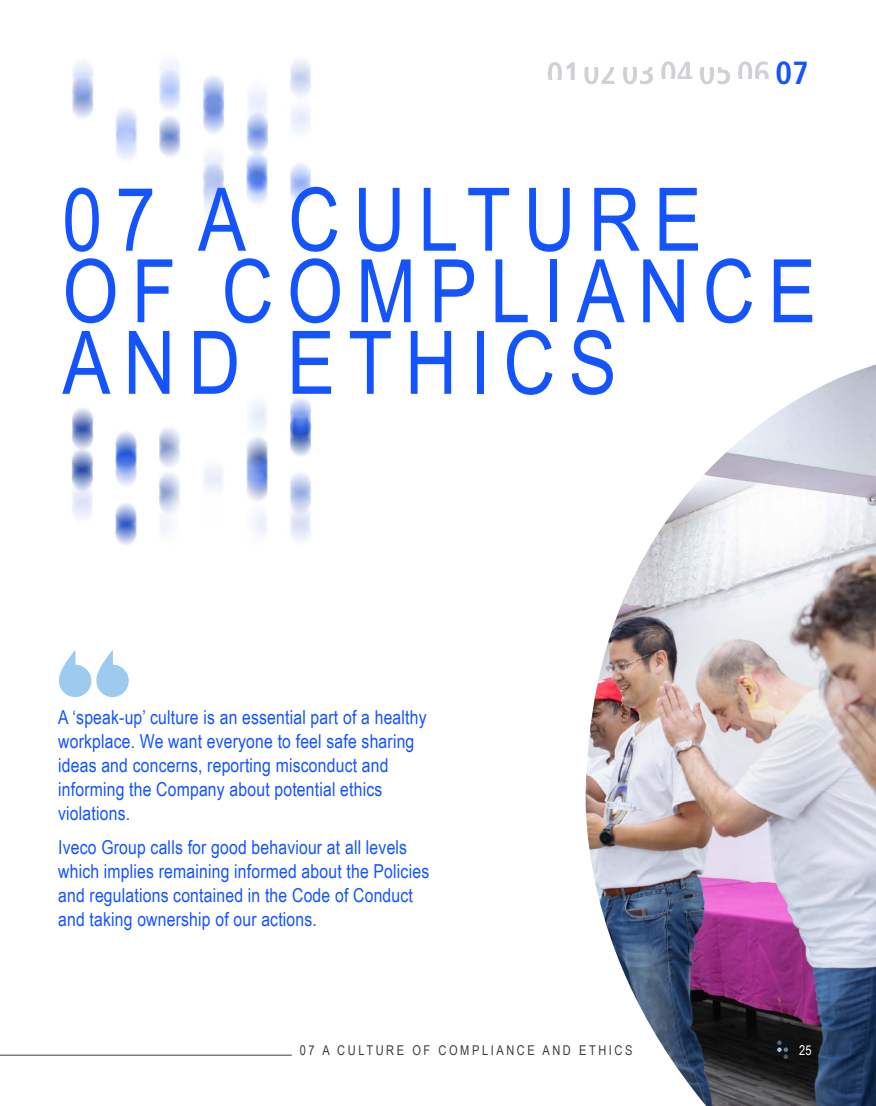
<style>
.page{position:relative;width:876px;height:1106px;background:#fff}
.page>*{position:absolute;margin:0;border:0;box-sizing:border-box;transform-origin:0 0}
.t1{font:87.75px/71.6px "Arial Narrow";letter-spacing:.15em;color:#1454ff}
.t2{font:700 condensed 31.95px "Frutiger LT Std";color:#1454ff}
.t3{font:19.2px/24px "Arial Narrow";letter-spacing:.01em;color:#1454ff}
.t4{font:13.5px "Arial Narrow";letter-spacing:.19em;color:#3b3c43}
.t5{font:13.5px "Arial Narrow";color:#fff}
</style>
<div class="page">
<img style="left:585px;top:364px;width:291px;height:742px">
<img style="left:72px;top:60px;width:239px;height:154px">
<img style="left:71px;top:397px;width:241px;height:148px">
<hr style="left:0;top:1054px;width:292px;height:1px;background:#3b3c43">
<svg style="left:700px;top:67px;width:30px;height:17px"></svg>
<svg style="left:623px;top:67px;width:30px;height:17px"></svg>
<svg style="left:661px;top:61px;width:31px;height:17px"></svg>
<svg style="left:584px;top:67px;width:30px;height:17px"></svg>
<svg style="left:548px;top:62px;width:27px;height:17px"></svg>
<svg style="left:738px;top:61px;width:31px;height:17px"></svg>
<div style="left:96px;top:664px;width:33px;height:33px;background:#9dcbef;border-radius:50%"></div>
<svg style="left:97px;top:650px;width:16px;height:25px"></svg>
<div style="left:59px;top:664px;width:32px;height:33px;background:#9dcbef;border-radius:50%"></div>
<svg style="left:59px;top:650px;width:16px;height:28px"></svg>
<svg style="left:777px;top:1040px;width:11px;height:19px"></svg>
<h2 class="t2" style="left:776px;top:54px;width:35px">07</h2>
<h1 class="t1" style="left:62px;top:181px;width:755px">07 A CULTURE<br>OF COMPLIANCE<br>AND ETHICS</h1>
<p class="t3" style="left:58px;top:704px;width:370px">A ‘speak-up’ culture is an essential part of a healthy workplace. We want everyone to feel safe sharing ideas and concerns, reporting misconduct and informing the Company about potential ethics violations.</p>
<p class="t3" style="left:58px;top:835px;width:372px">Iveco Group calls for good behaviour at all levels which implies remaining informed about the Policies and regulations contained in the Code of Conduct and taking ownership of our actions.</p>
<p class="t4" style="left:300px;top:1040px;width:334px">07 A CULTURE OF COMPLIANCE AND ETHICS</p>
<p class="t5" style="left:799px;top:1040px;width:14px">25</p>
</div>
